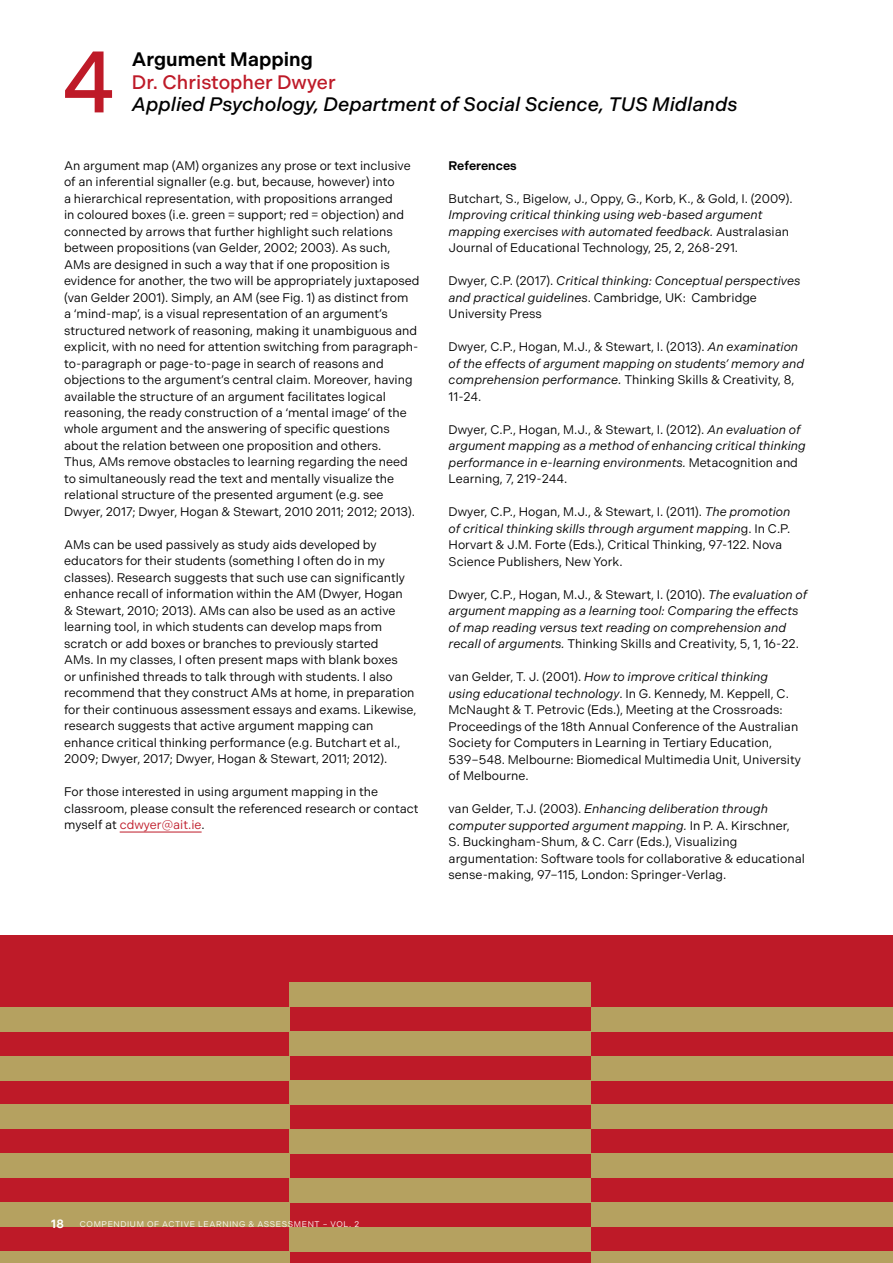
<style>
.page{position:relative;width:893px;height:1263px;background:#fff}
.page>*{position:absolute;margin:0;border:0;box-sizing:border-box;transform-origin:0 0}
.t1{font:500 87px "Indivisible";color:#be1a28}
.t2{font:italic 500 19.5px "Indivisible";color:#000}
.t3{font:500 19.5px "Indivisible";color:#be1a28}
.t4{font:600 19.5px "Indivisible";color:#000}
.t5{font:12.45px/16.5px "Indivisible";color:#000}
.t6{font:italic 12.45px/16.5px "Indivisible";color:#000}
.t7{font:600 12.45px "Indivisible";color:#000}
.t8{font:600 12px "Indivisible";color:#fff}
.t9{font:8.25px "Indivisible";letter-spacing:.075em;color:#fff}
.s1{color:#be1a28}
.s2{font-style:normal}
.s3{font-style:italic}
.s4{font-style:inherit}
</style>
<div class="page">
<div style="left:0;top:935px;width:893px;height:328px;background:#be1a28"></div>
<hr style="left:120px;top:832px;width:82px;height:1px;background:#be1a28">
<div style="left:289px;top:1227px;width:302px;height:24px;background:#b5a160"></div>
<div style="left:591px;top:1251px;width:302px;height:12px;background:#b5a160"></div>
<div style="left:0;top:1251px;width:289px;height:12px;background:#b5a160"></div>
<div style="left:289px;top:1178px;width:302px;height:24px;background:#b5a160"></div>
<div style="left:591px;top:1202px;width:302px;height:25px;background:#b5a160"></div>
<div style="left:0;top:1202px;width:289px;height:25px;background:#b5a160"></div>
<div style="left:289px;top:1129px;width:302px;height:24px;background:#b5a160"></div>
<div style="left:591px;top:1153px;width:302px;height:25px;background:#b5a160"></div>
<div style="left:0;top:1153px;width:289px;height:25px;background:#b5a160"></div>
<div style="left:289px;top:1080px;width:302px;height:25px;background:#b5a160"></div>
<div style="left:289px;top:1031px;width:302px;height:25px;background:#b5a160"></div>
<div style="left:289px;top:983px;width:302px;height:24px;background:#b5a160"></div>
<div style="left:591px;top:1105px;width:302px;height:24px;background:#b5a160"></div>
<div style="left:591px;top:1056px;width:302px;height:24px;background:#b5a160"></div>
<div style="left:591px;top:1007px;width:302px;height:24px;background:#b5a160"></div>
<div style="left:0;top:1105px;width:289px;height:24px;background:#b5a160"></div>
<div style="left:0;top:1056px;width:289px;height:24px;background:#b5a160"></div>
<div style="left:0;top:1007px;width:289px;height:24px;background:#b5a160"></div>
<h1 class="t1" style="left:61px;top:32px;width:56px">4</h1>
<h2 class="t4" style="left:132px;top:48px;width:182px">Argument Mapping</h2>
<h2 class="t3" style="left:132px;top:71px;width:205px">Dr. Christopher Dwyer</h2>
<h2 class="t2" style="left:132px;top:93px;width:607px">Applied Psychology, Department of Social Science, TUS Midlands</h2>
<p class="t5" style="left:64px;top:157px;width:357px">An argument map (AM) organizes any prose or text inclusive of an inferential signaller (e.g. but, because, however) into<br>a hierarchical representation, with propositions arranged<br>in coloured boxes (i.e. green = support; red = objection) and connected by arrows that further highlight such relations between propositions (van Gelder, 2002; 2003). As such, AMs are designed in such a way that if one proposition is evidence for another, the two will be appropriately juxtaposed (van Gelder 2001). Simply, an AM (see Fig. 1) as distinct from<br>a ‘mind-map’, is a visual representation of an argument’s structured network of reasoning, making it unambiguous and explicit, with no need for attention switching from paragraph&shy;to-paragraph or page-to-page in search of reasons and objections to the argument’s central claim. Moreover, having available the structure of an argument facilitates logical reasoning, the ready construction of a ‘mental image’ of the whole argument and the answering of specific questions about the relation between one proposition and others.<br>Thus, AMs remove obstacles to learning regarding the need to simultaneously read the text and mentally visualize the relational structure of the presented argument (e.g. see Dwyer, 2017; Dwyer, Hogan &amp; Stewart, 2010 2011; 2012; 2013).</p>
<p class="t5" style="left:64px;top:536px;width:354px">AMs can be used passively as study aids developed by educators for their students (something I often do in my classes). Research suggests that such use can significantly enhance recall of information within the AM (Dwyer, Hogan<br>&amp; Stewart, 2010; 2013). AMs can also be used as an active learning tool, in which students can develop maps from scratch or add boxes or branches to previously started<br>AMs. In my classes, I often present maps with blank boxes<br>or unfinished threads to talk through with students. I also recommend that they construct AMs at home, in preparation for their continuous assessment essays and exams. Likewise, research suggests that active argument mapping can enhance critical thinking performance (e.g. Butchart et al., 2009; Dwyer, 2017; Dwyer, Hogan &amp; Stewart, 2011; 2012).</p>
<p class="t5" style="left:64px;top:784px;width:356px">For those interested in using argument mapping in the classroom, please consult the referenced research or contact myself at <span class="s1">cdwyer@ait.ie</span>.</p>
<p class="t7" style="left:449px;top:158px;width:70px">References</p>
<p class="t5" style="left:449px;top:190px;width:346px">Butchart, S., Bigelow, J., Oppy, G., Korb, K., &amp; Gold, I. (2009).</p>
<p class="t6" style="left:449px;top:207px;width:342px">Improving critical thinking using web-based argument mapping exercises with automated feedback. <span class="s2">Australasian<br>Journal of Educational Technology, 25, 2, 268-291.</span></p>
<p class="t6" style="left:449px;top:273px;width:353px"><span class="s2">Dwyer, C.P. (2017).</span> Critical thinking: Conceptual perspectives and practical guidelines<span class="s2">. Cambridge, UK: Cambridge<br>University Press</span></p>
<p class="t6" style="left:449px;top:339px;width:357px"><span class="s2">Dwyer, C.P., Hogan, M.J., &amp; Stewart, I. (2013).</span> An examination of the effects of argument mapping on students’ memory and comprehension performance. <span class="s2">Thinking Skills &amp; Creativity, 8, 11-24.</span></p>
<p class="t6" style="left:449px;top:421px;width:359px"><span class="s2">Dwyer, C.P., Hogan, M.J., &amp; Stewart, I. (2012).</span> An evaluation of argument mapping as a method of enhancing critical thinking performance in e-learning environments. <span class="s2">Metacognition and Learning, 7, 219-244.</span></p>
<p class="t5" style="left:449px;top:504px;width:343px">Dwyer, C.P., Hogan, M.J., &amp; Stewart, I. (2011). <span class="s3">The promotion of critical thinking skills through argument mappin</span>g. In C.P.<br>Horvart &amp; J.M. Forte (Eds.), Critical Thinking, 97-122. Nova Science Publishers, New York.</p>
<p class="t6" style="left:449px;top:586px;width:360px"><span class="s2">Dwyer, C.P., Hogan, M.J., &amp; Stewart, I. (2010).</span> The evaluation of argument mapping as a learning tool: Comparing the effects of map reading versus text reading on comprehension and recall of arguments. <span class="s2">Thinking Skills and Creativity, 5, 1, 16-22.</span></p>
<p class="t5" style="left:449px;top:669px;width:354px">van Gelder, T. J. (2001). <span class="s3">How to improve critical thinking using educational technology</span>. In G. Kennedy, M. Keppell, C.<br>McNaught &amp; T. Petrovic (Eds.), Meeting at the Crossroads:<br>Proceedings of the 18th Annual Conference of the Australian Society for Computers in Learning in Tertiary Education, 539–548. Melbourne: Biomedical Multimedia Unit, University of Melbourne.</p>
<p class="t5" style="left:449px;top:800px;width:358px">van Gelder, T.J. (2003). <span class="s3">Enhancing deliberation through computer supported argument mapping.</span> In P. A. Kirschner,<br>S. Buckingham-Shum, &amp; C. Carr (Eds.), Visualizing argumentation: Software tools for collaborative &amp; educational sense-making, 97–115, London: Springer-Verlag.</p>
<p class="t8" style="left:51px;top:1216px;width:15px">18</p>
<p class="t9" style="left:80px;top:1219px;width:281px">COMPENDIUM OF ACTIVE LEARNING &amp; <span class="s4">ASSESSMENT</span> – VOL. 2</p>
</div>
